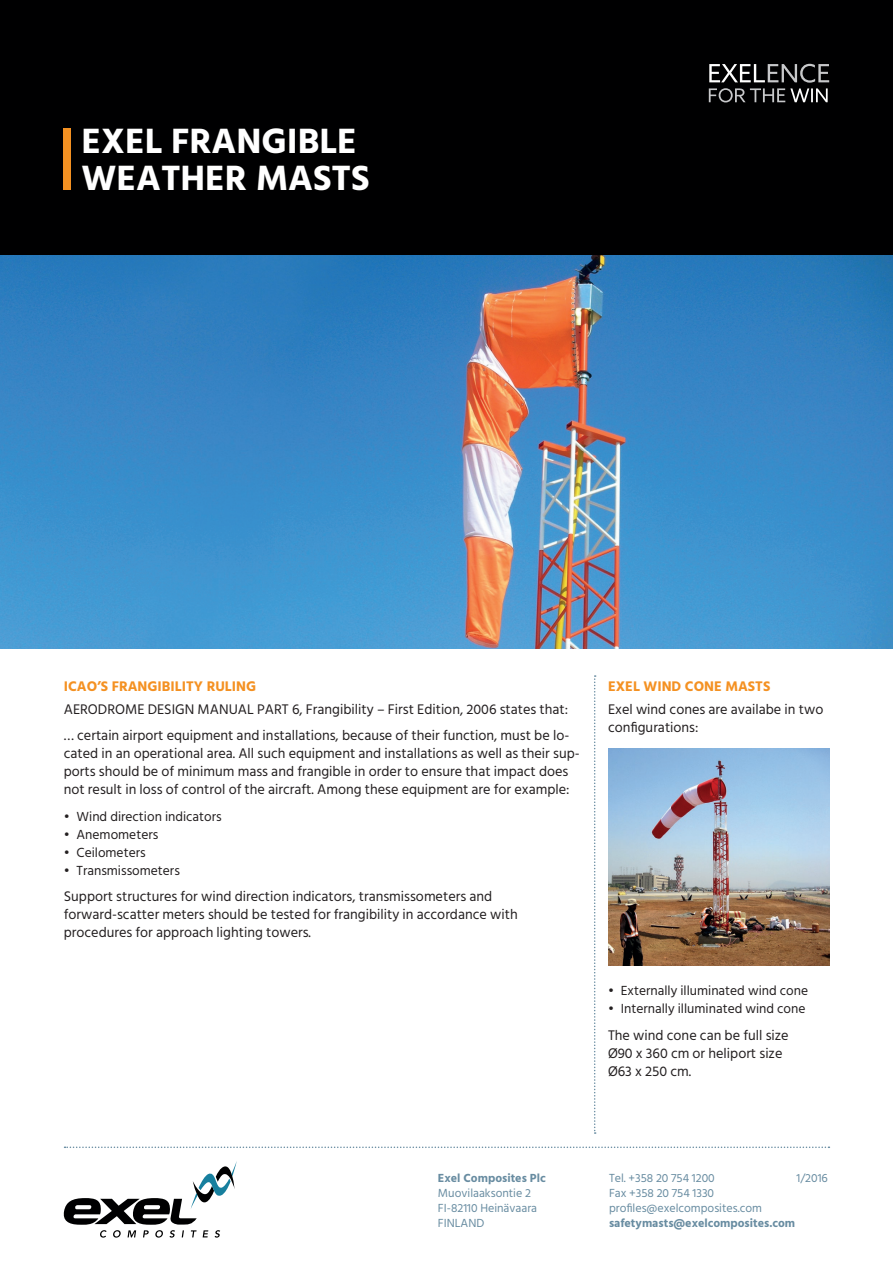
<style>
.page{position:relative;width:893px;height:1263px;background:#fff}
.page>*{position:absolute;margin:0;border:0;box-sizing:border-box;transform-origin:0 0}
.t1{font:700 36px/37.5px "Hind Siliguri";color:#fff}
.t2{font:14.25px/18px "Hind Siliguri";color:#231f20}
.t3{font:700 14.25px "Hind Siliguri";color:#f49122}
.t4{font:13.5px "Hind Siliguri";color:#231f20}
.t5{font:12px "Hind Siliguri";color:#688ca1}
.t6{font:700 12px "Hind Siliguri";color:#688ca1}
</style>
<div class="page">
<svg style="left:63px;top:1161px;width:174px;height:76px"></svg>
<svg style="left:65px;top:1146px;width:764px;height:2px"></svg>
<div style="left:0;top:0;width:893px;height:255px;background:#000001"></div>
<div style="left:63px;top:129px;width:7px;height:61px;background:#f49122"></div>
<svg style="left:709px;top:64px;width:120px;height:38px"></svg>
<img style="left:0;top:255px;width:893px;height:393px">
<svg style="left:594px;top:675px;width:2px;height:459px"></svg>
<img style="left:608px;top:748px;width:221px;height:217px">
<h1 class="t1" style="left:82px;top:123px;width:289px">EXEL FRANGIBLE<br>WEATHER MASTS</h1>
<p class="t3" style="left:64px;top:675px;width:194px">ICAO’S FRANGIBILITY RULING</p>
<p class="t2" style="left:64px;top:696px;width:507px;line-height:26.5px">AERODROME DESIGN MANUAL PART 6, Frangibility – First Edition, 2006 states that: … certain airport equipment and installations, because of their function, must be lo-</p>
<p class="t2" style="left:64px;top:745px;width:517px">cated in an operational area. All such equipment and installations as well as their sup&shy;ports should be of minimum mass and frangible in order to ensure that impact does not result in loss of control of the aircraft. Among these equipment are for example:</p>
<p class="t4" style="left:64px;top:806px;width:159px">• Wind direction indicators</p>
<p class="t4" style="left:64px;top:824px;width:96px">• Anemometers</p>
<p class="t4" style="left:64px;top:842px;width:83px">• Ceilometers</p>
<p class="t4" style="left:64px;top:860px;width:118px">• Transmissometers</p>
<p class="t2" style="left:64px;top:888px;width:455px">Support structures for wind direction indicators, transmissometers and forward-scatter meters should be tested for frangibility in accordance with procedures for approach lighting towers.</p>
<p class="t3" style="left:608px;top:675px;width:164px">EXEL WIND CONE MASTS</p>
<p class="t2" style="left:608px;top:701px;width:217px">Exel wind cones are availabe in two configurations:</p>
<p class="t4" style="left:608px;top:981px;width:202px">• Externally illuminated wind cone</p>
<p class="t4" style="left:608px;top:999px;width:199px">• Internally illuminated wind cone</p>
<p class="t2" style="left:608px;top:1027px;width:182px">The wind cone can be full size<br>Ø90 x 360 cm or heliport size<br>Ø63 x 250 cm.</p>
<p class="t6" style="left:438px;top:1169px;width:109px">Exel Composites Plc</p>
<p class="t5" style="left:609px;top:1170px;width:107px">Tel. +358 20 754 1200</p>
<p class="t5" style="left:796px;top:1170px;width:33px">1/2016</p>
<p class="t5" style="left:438px;top:1185px;width:95px">Muovilaaksontie 2</p>
<p class="t5" style="left:609px;top:1185px;width:107px">Fax +358 20 754 1330</p>
<p class="t5" style="left:438px;top:1200px;width:101px">FI-82110 Heinävaara</p>
<p class="t5" style="left:609px;top:1200px;width:154px">profiles@exelcomposites.com</p>
<p class="t5" style="left:438px;top:1215px;width:48px">FINLAND</p>
<p class="t6" style="left:609px;top:1214px;width:188px">safetymasts@exelcomposites.com</p>
</div>
